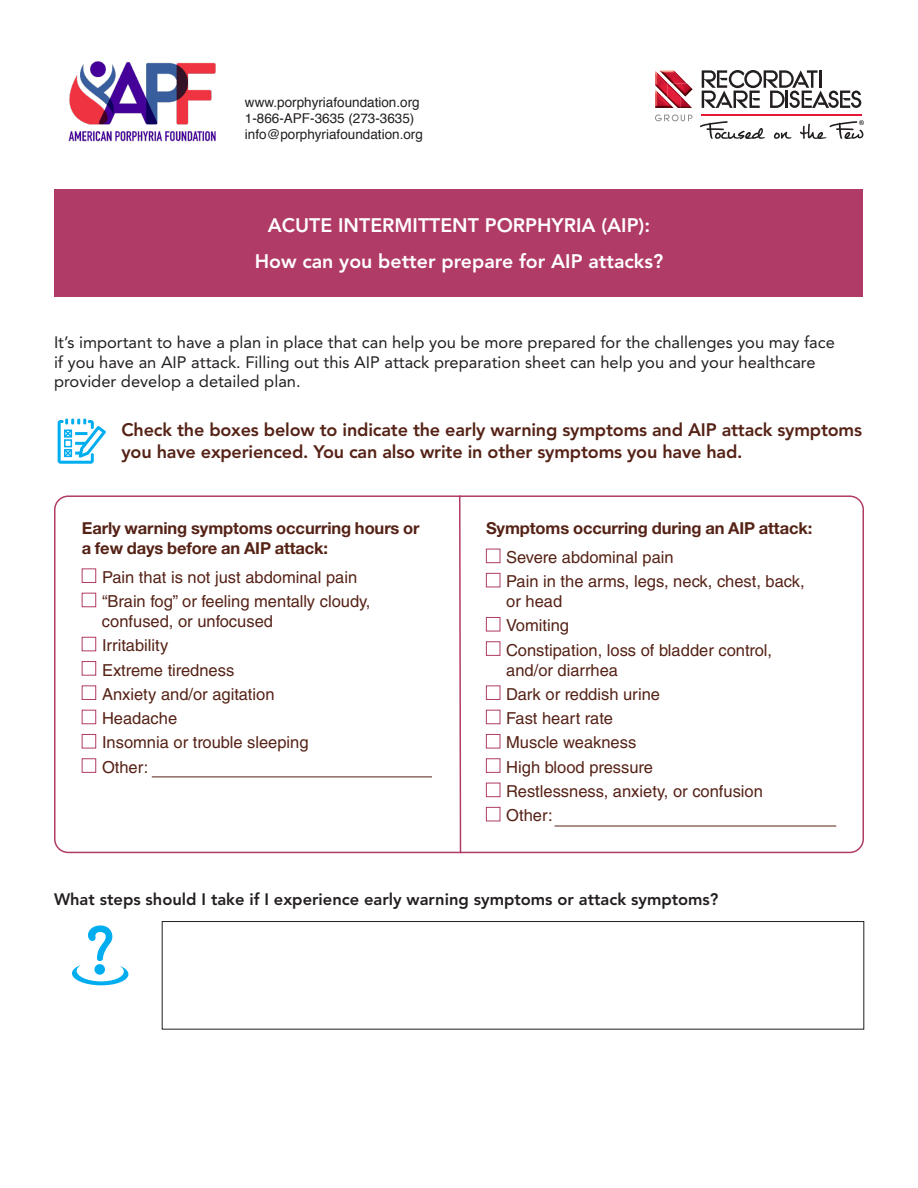
<style>
.page{position:relative;width:918px;height:1188px;background:#fff}
.page>*{position:absolute;margin:0;border:0;box-sizing:border-box;transform-origin:0 0}
.t1{font:800 19.5px "Avenir LT Std";color:#fff}
.t2{font:800 18px/21.6px "Avenir LT Std";letter-spacing:-.01em;color:#552216}
.t3{font:16.5px/19.8px "Helvetica LT Std";color:#552216}
.t4{font:16.5px/19.8px "Avenir LT Std";color:#231f20}
.Headline_2{font:700 16.5px/19.8px "Helvetica Neue LT Std";letter-spacing:-.005em;color:#552216}
.t5{font:800 16.5px "Avenir LT Std";color:#231f20}
.t6{font:13.5px "Helvetica";color:#231f20}
</style>
<div class="page">
<svg style="left:702px;top:70px;width:159px;height:38px"></svg>
<svg style="left:700px;top:121px;width:65px;height:18px"></svg>
<svg style="left:774px;top:132px;width:17px;height:7px"></svg>
<hr style="left:701px;top:115px;width:161px;height:1px;background:#e51836">
<svg style="left:800px;top:120px;width:64px;height:19px"></svg>
<img style="left:655px;top:71px;width:4px;height:13px">
<svg style="left:655px;top:84px;width:38px;height:37px"></svg>
<img style="left:659px;top:70px;width:28px;height:14px">
<img style="left:672px;top:84px;width:21px;height:13px">
<img style="left:68px;top:61px;width:148px;height:81px">
<div style="left:55px;top:189px;width:808px;height:107px;background:#b13b67"></div>
<div style="left:162px;top:921px;width:702px;height:108px;border:1px solid #231f20"></div>
<svg style="left:72px;top:925px;width:57px;height:61px"></svg>
<div style="left:94px;top:964px;width:11px;height:11px;background:#00aeef;border-radius:50%"></div>
<div style="left:82px;top:568px;width:14px;height:15px;border:1px solid #b13b67"></div>
<div style="left:82px;top:593px;width:14px;height:14px;border:1px solid #b13b67"></div>
<div style="left:82px;top:637px;width:14px;height:14px;border:1px solid #b13b67"></div>
<div style="left:82px;top:661px;width:14px;height:15px;border:1px solid #b13b67"></div>
<div style="left:82px;top:685px;width:14px;height:15px;border:1px solid #b13b67"></div>
<div style="left:82px;top:710px;width:14px;height:14px;border:1px solid #b13b67"></div>
<div style="left:82px;top:734px;width:14px;height:14px;border:1px solid #b13b67"></div>
<div style="left:82px;top:758px;width:14px;height:15px;border:1px solid #b13b67"></div>
<div style="left:486px;top:549px;width:14px;height:14px;border:1px solid #b13b67"></div>
<div style="left:486px;top:573px;width:14px;height:14px;border:1px solid #b13b67"></div>
<div style="left:486px;top:617px;width:14px;height:14px;border:1px solid #b13b67"></div>
<div style="left:486px;top:641px;width:14px;height:15px;border:1px solid #b13b67"></div>
<div style="left:486px;top:685px;width:14px;height:15px;border:1px solid #b13b67"></div>
<div style="left:486px;top:710px;width:14px;height:14px;border:1px solid #b13b67"></div>
<div style="left:486px;top:734px;width:14px;height:14px;border:1px solid #b13b67"></div>
<div style="left:486px;top:758px;width:14px;height:15px;border:1px solid #b13b67"></div>
<div style="left:486px;top:783px;width:14px;height:14px;border:1px solid #b13b67"></div>
<div style="left:486px;top:807px;width:14px;height:14px;border:1px solid #b13b67"></div>
<div style="left:54px;top:495px;width:810px;height:358px;border:2px solid #b13b67;border-radius:14px"></div>
<svg style="left:458px;top:495px;width:4px;height:359px"></svg>
<hr style="left:152px;top:777px;width:280px;height:1px;background:#552216">
<hr style="left:555px;top:826px;width:281px;height:1px;background:#552216">
<svg style="left:58px;top:418px;width:48px;height:46px"></svg>
<p class="t6" style="left:245px;top:92px;width:176px">www.porphyriafoundation.org</p>
<p class="t6" style="left:245px;top:108px;width:171px">1-866-APF-3635 (273-3635)</p>
<p class="t6" style="left:245px;top:124px;width:180px">info@porphyriafoundation.org</p>
<p class="t1" style="left:268px;top:213px;width:384px">ACUTE INTERMITTENT PORPHYRIA (AIP):</p>
<p class="t1" style="left:255px;top:250px;width:410px">How can you better prepare for AIP attacks?</p>
<p class="t4" style="left:54px;top:332px;width:782px">It’s important to have a plan in place that can help you be more prepared for the challenges you may face if you have an AIP attack. Filling out this AIP attack preparation sheet can help you and your healthcare provider develop a detailed plan.</p>
<p class="t2" style="left:122px;top:419px;width:742px">Check the boxes below to indicate the early warning symptoms and AIP attack symptoms you have experienced. You can also write in other symptoms you have had.</p>
<p class="Headline_2" style="left:82px;top:518px;width:339px">Early warning symptoms occurring hours or a few days before an AIP attack:</p>
<p class="t3" style="left:102px;top:567px;width:257px">Pain that is not just abdominal pain</p>
<p class="t3" style="left:102px;top:591px;width:270px">“Brain fog” or feeling mentally cloudy, confused, or unfocused</p>
<p class="t3" style="left:102px;top:636px;width:68px">Irritability</p>
<p class="t3" style="left:102px;top:660px;width:134px">Extreme tiredness</p>
<p class="t3" style="left:102px;top:684px;width:174px">Anxiety and/or agitation</p>
<p class="t3" style="left:102px;top:708px;width:77px">Headache</p>
<p class="t3" style="left:102px;top:733px;width:208px">Insomnia or trouble sleeping</p>
<p class="t3" style="left:102px;top:757px;width:48px">Other:</p>
<p class="Headline_2" style="left:486px;top:518px;width:328px">Symptoms occurring during an AIP attack:</p>
<p class="t3" style="left:506px;top:547px;width:169px">Severe abdominal pain</p>
<p class="t3" style="left:506px;top:572px;width:300px">Pain in the arms, legs, neck, chest, back, or head</p>
<p class="t3" style="left:506px;top:616px;width:64px">Vomiting</p>
<p class="t3" style="left:506px;top:640px;width:267px">Constipation, loss of bladder control, and/or diarrhea</p>
<p class="t3" style="left:506px;top:684px;width:155px">Dark or reddish urine</p>
<p class="t3" style="left:506px;top:708px;width:108px">Fast heart rate</p>
<p class="t3" style="left:506px;top:733px;width:132px">Muscle weakness</p>
<p class="t3" style="left:506px;top:757px;width:148px">High blood pressure</p>
<p class="t3" style="left:506px;top:781px;width:258px">Restlessness, anxiety, or confusion</p>
<p class="t3" style="left:506px;top:806px;width:48px">Other:</p>
<p class="t5" style="left:54px;top:889px;width:666px">What steps should I take if I experience early warning symptoms or attack symptoms?</p>
</div>
